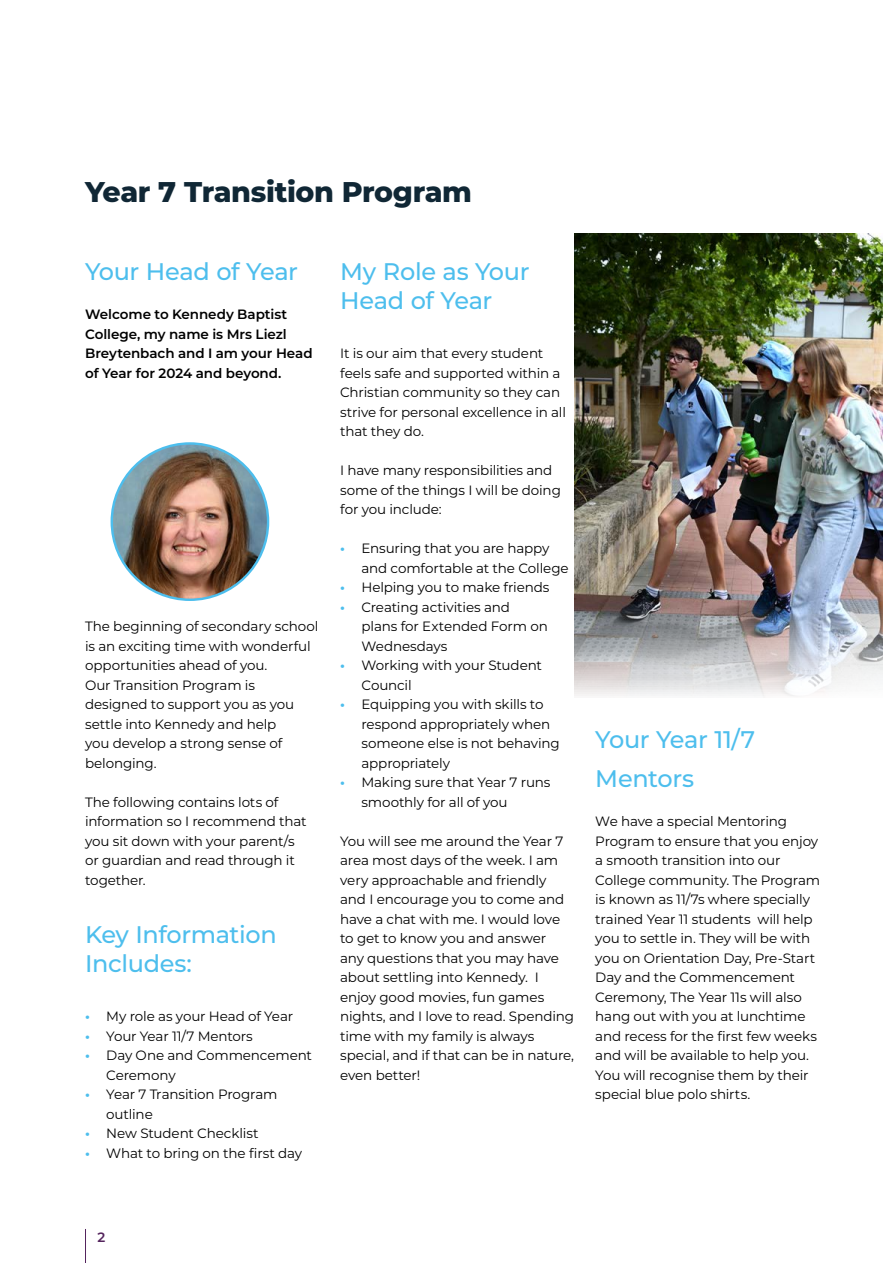
<style>
.page{position:relative;width:893px;height:1263px;background:#fff}
.page>*{position:absolute;margin:0;border:0;box-sizing:border-box;transform-origin:0 0}
.t1{font:800 28.5px "Montserrat";letter-spacing:-.015em;color:#102735}
.t2{font:500 24px/28.5px "Montserrat";letter-spacing:-.015em;color:#4dbeed}
.t3{font:13.5px/19.5px "Montserrat";letter-spacing:-.01em;color:#000}
.t4{font:600 13.5px/19.5px "Montserrat";letter-spacing:-.005em;color:#000}
.t5{font:600 13.5px "Montserrat";color:#54245d}
.s1{font-weight:700;color:#4dbeed}
</style>
<div class="page">
<img style="left:112px;top:443px;width:156px;height:157px;border-radius:78px">
<img style="left:574px;top:234px;width:309px;height:462px">
<hr style="left:85px;top:1229px;width:1px;height:34px;background:#54245d">
<h1 class="t1" style="left:85px;top:171px;width:388px">Year 7 Transition Program</h1>
<h2 class="t2" style="left:85px;top:257px;width:215px">Your Head of Year</h2>
<p class="t4" style="left:85px;top:304px;width:229px">Welcome to Kennedy Baptist<br>College, my name is Mrs Liezl<br>Breytenbach and I am your Head of Year for 2024 and beyond.</p>
<p class="t3" style="left:85px;top:616px;width:235px">The beginning of secondary school is an exciting time with wonderful opportunities ahead of you.<br>Our Transition Program is designed to support you as you settle into Kennedy and help<br>you develop a strong sense of belonging.</p>
<p class="t3" style="left:85px;top:792px;width:223px">The following contains lots of information so I recommend that you sit down with your parent/s or guardian and read through it together.</p>
<h2 class="t2" style="left:85px;top:920px;width:193px">Key Information<br>Includes:</h2>
<p class="t3" style="left:85px;top:1006px;width:210px"><span class="s1">•</span> My role as your Head of Year</p>
<p class="t3" style="left:85px;top:1026px;width:169px"><span class="s1">•</span> Your Year 11/7 Mentors</p>
<p class="t3" style="left:106px;top:1045px;width:207px;text-indent:-21px"><span class="s1">•</span> Day One and Commencement<br>Ceremony</p>
<p class="t3" style="left:106px;top:1084px;width:173px;text-indent:-21px"><span class="s1">•</span> Year 7 Transition Program outline</p>
<p class="t3" style="left:85px;top:1123px;width:175px"><span class="s1">•</span> New Student Checklist</p>
<p class="t3" style="left:85px;top:1143px;width:219px"><span class="s1">•</span> What to bring on the first day</p>
<h2 class="t2" style="left:340px;top:257px;width:191px">My Role as Your<br>Head of Year</h2>
<p class="t3" style="left:340px;top:343px;width:227px">It is our aim that every student feels safe and supported within a<br>Christian community so they can strive for personal excellence in all that they do.</p>
<p class="t3" style="left:340px;top:460px;width:222px">I have many responsibilities and some of the things I will be doing for you include:</p>
<p class="t3" style="left:361px;top:538px;width:209px;text-indent:-21px"><span class="s1">•</span> Ensuring that you are happy and comfortable at the College</p>
<p class="t3" style="left:340px;top:577px;width:211px"><span class="s1">•</span> Helping you to make friends</p>
<p class="t3" style="left:361px;top:597px;width:188px;text-indent:-21px"><span class="s1">•</span> Creating activities and plans for Extended Form on<br>Wednesdays</p>
<p class="t3" style="left:361px;top:655px;width:182px;text-indent:-21px"><span class="s1">•</span> Working with your Student<br>Council</p>
<p class="t3" style="left:361px;top:694px;width:200px;text-indent:-21px"><span class="s1">•</span> Equipping you with skills to respond appropriately when someone else is not behaving appropriately</p>
<p class="t3" style="left:361px;top:772px;width:191px;text-indent:-21px"><span class="s1">•</span> Making sure that Year 7 runs smoothly for all of you</p>
<p class="t3" style="left:340px;top:831px;width:235px">You will see me around the Year 7 area most days of the week. I am very approachable and friendly and I encourage you to come and have a chat with me. I would love to get to know you and answer<br>any questions that you may have about settling into Kennedy. I enjoy good movies, fun games nights, and I love to read. Spending time with my family is always special, and if that can be in nature, even better!</p>
<h2 class="t2" style="left:595px;top:719px;width:161px;line-height:39px">Your Year 11/7<br>Mentors</h2>
<p class="t3" style="left:595px;top:811px;width:226px">We have a special Mentoring<br>Program to ensure that you enjoy a smooth transition into our<br>College community. The Program is known as 11/7s where specially trained Year 11 students will help you to settle in. They will be with you on Orientation Day, Pre-Start<br>Day and the Commencement<br>Ceremony, The Year 11s will also hang out with you at lunchtime and recess for the first few weeks and will be available to help you.<br>You will recognise them by their special blue polo shirts.</p>
<p class="t5" style="left:97px;top:1228px;width:9px">2</p>
</div>
